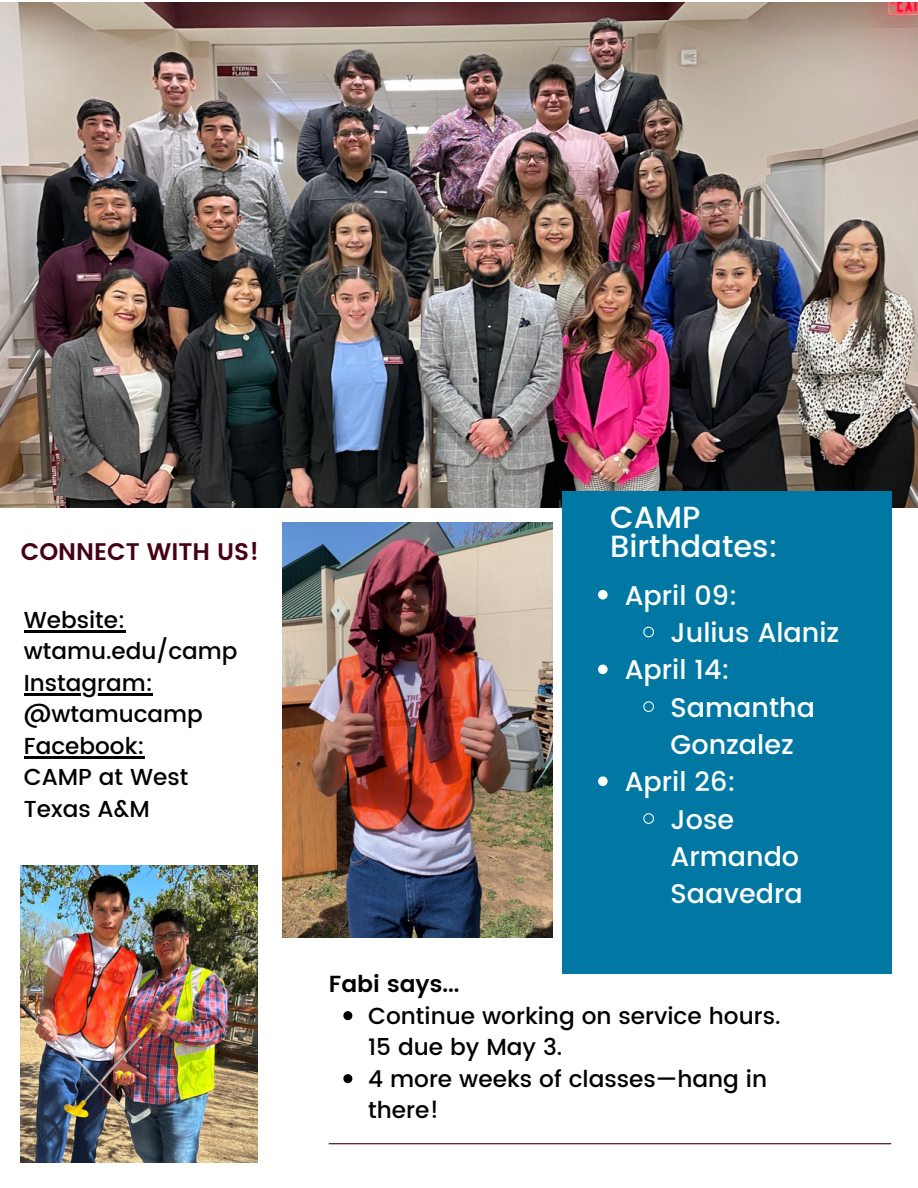
<style>
.page{position:relative;width:918px;height:1188px;background:#fff}
.page>*{position:absolute;margin:0;border:0;box-sizing:border-box;transform-origin:0 0}
.t1{font:500 30.6px "Poppins";color:#fff}
.t2{font:500 27px "Poppins";color:#fff}
.t3{font:600 24px "Poppins";color:#450012}
.t4{font:500 23.25px/31.5px "Poppins";color:#000}
.t5{font:600 23.25px "Poppins";color:#000}
.t6{font:500 23.1px/31.5px "Poppins";color:#000}
</style>
<div class="page">
<img style="left:20px;top:866px;width:237px;height:297px">
<img style="left:283px;top:523px;width:270px;height:415px">
<hr style="left:329px;top:1143px;width:562px;height:1px;background:#450012">
<img style="left:0;top:2px;width:918px;height:505px">
<div style="left:562px;top:491px;width:330px;height:483px;background:#0078a3"></div>
<hr style="left:24px;top:630px;width:101px;height:2px;background:#000">
<hr style="left:24px;top:693px;width:129px;height:2px;background:#000">
<hr style="left:24px;top:756px;width:121px;height:2px;background:#000">
<svg style="left:343px;top:1011px;width:9px;height:9px"></svg>
<svg style="left:343px;top:1074px;width:9px;height:9px"></svg>
<svg style="left:598px;top:590px;width:10px;height:10px"></svg>
<svg style="left:643px;top:626px;width:11px;height:12px"></svg>
<svg style="left:598px;top:665px;width:10px;height:9px"></svg>
<svg style="left:643px;top:701px;width:11px;height:11px"></svg>
<svg style="left:598px;top:776px;width:10px;height:10px"></svg>
<svg style="left:643px;top:813px;width:11px;height:11px"></svg>
<h1 class="t1" style="left:610px;top:499px;width:92px">CAMP</h1>
<p class="t3" style="left:21px;top:537px;width:240px">CONNECT WITH US!</p>
<h1 class="t1" style="left:610px;top:529px;width:169px">Birthdates:</h1>
<p class="t6" style="left:24px;top:604px;width:215px">Website: wtamu.edu/camp<br>Instagram: @wtamucamp<br>Facebook:<br>CAMP at West<br>Texas A&amp;M</p>
<p class="t5" style="left:329px;top:970px;width:132px">Fabi says...</p>
<p class="t2" style="left:625px;top:580px;width:114px">April 09:</p>
<p class="t2" style="left:671px;top:617px;width:170px">Julius Alaniz</p>
<p class="t2" style="left:625px;top:654px;width:107px">April 14:</p>
<p class="t2" style="left:671px;top:692px;width:146px">Samantha</p>
<p class="t2" style="left:671px;top:729px;width:125px">Gonzalez</p>
<p class="t2" style="left:625px;top:766px;width:113px">April 26:</p>
<p class="t2" style="left:671px;top:804px;width:65px">Jose</p>
<p class="t2" style="left:671px;top:841px;width:130px">Armando</p>
<p class="t2" style="left:671px;top:878px;width:134px">Saavedra</p>
<p class="t4" style="left:368px;top:1000px;width:414px">Continue working on service hours.<br>15 due by May 3.<br>4 more weeks of classes—hang in there!</p>
</div>
